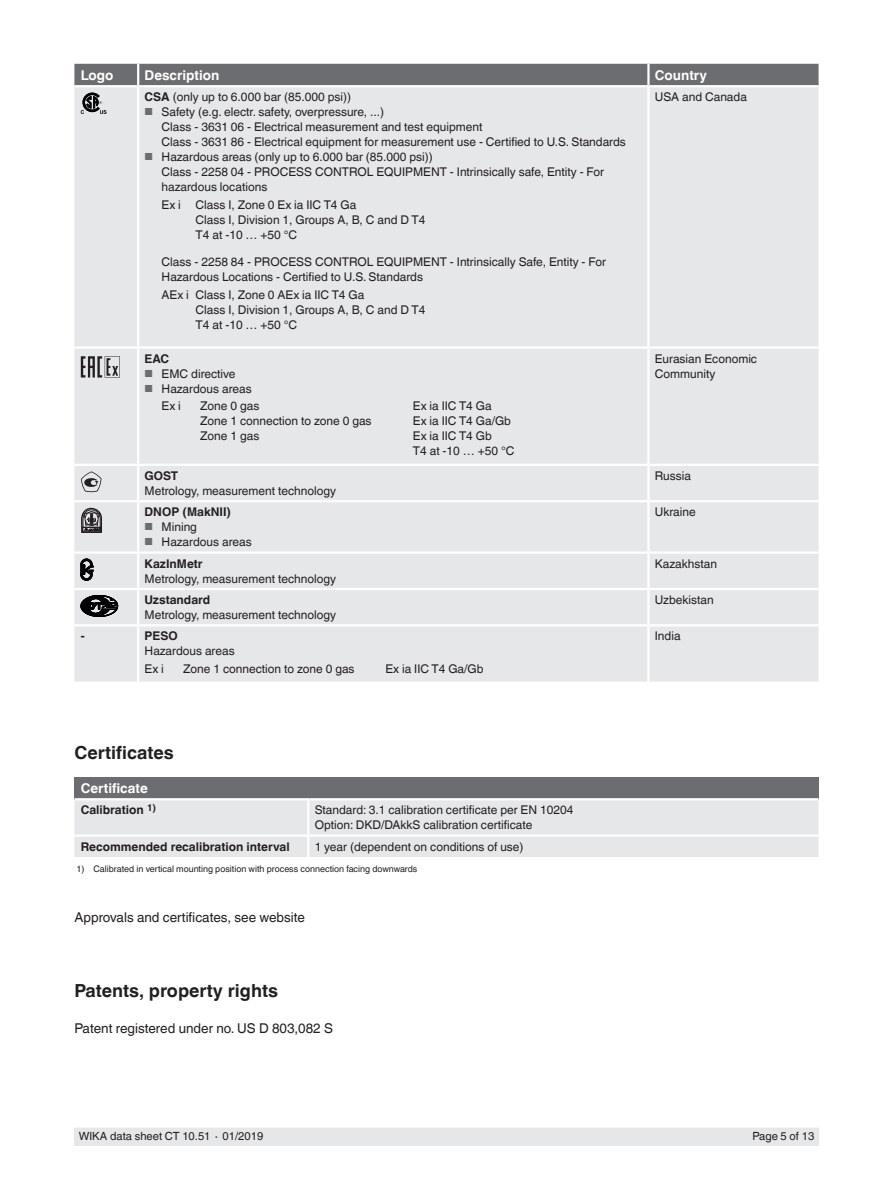
<style>
.page{position:relative;width:893px;height:1188px;background:#fff}
.page>*{position:absolute;margin:0;border:0;box-sizing:border-box;transform-origin:0 0}
.t1{font:700 18px "Helvetica World";color:#231f20}
.t2{font:13.5px "Helvetica World";color:#231f20}
.t3{font:700 13.5px "Helvetica World";color:#fff}
.t4{font:12px/15px "Helvetica World";color:#231f20}
.t5{font:700 12px "Helvetica World";color:#231f20}
.t6{font:11.25px "Helvetica World";color:#231f20}
.t7{font:9px "Helvetica World";color:#231f20}
.s1{font-weight:700}
.s2{font-size:10.2px;color:#6c6d70}
</style>
<div class="page">
<div style="left:74px;top:1128px;width:745px;height:17px;background:#e6e7e9"></div>
<div style="left:74px;top:64px;width:745px;height:21px;background:#6c6d70"></div>
<div style="left:74px;top:87px;width:745px;height:595px;background:#e6e7e9"></div>
<hr style="left:138px;top:346px;width:510px;height:3px;background:#fff">
<hr style="left:138px;top:464px;width:510px;height:2px;background:#fff">
<hr style="left:138px;top:551px;width:510px;height:3px;background:#fff">
<hr style="left:137px;top:626px;width:2px;height:56px;background:#fff">
<hr style="left:647px;top:626px;width:3px;height:56px;background:#fff">
<hr style="left:137px;top:554px;width:2px;height:34px;background:#fff">
<hr style="left:647px;top:554px;width:3px;height:34px;background:#fff">
<hr style="left:647px;top:502px;width:3px;height:49px;background:#fff">
<hr style="left:138px;top:588px;width:510px;height:2px;background:#fff">
<hr style="left:648px;top:588px;width:171px;height:2px;background:#fff">
<hr style="left:137px;top:502px;width:2px;height:49px;background:#fff">
<hr style="left:74px;top:588px;width:64px;height:2px;background:#fff">
<hr style="left:74px;top:500px;width:64px;height:2px;background:#fff">
<hr style="left:138px;top:500px;width:510px;height:2px;background:#fff">
<hr style="left:648px;top:500px;width:171px;height:2px;background:#fff">
<hr style="left:137px;top:590px;width:2px;height:34px;background:#fff">
<hr style="left:647px;top:590px;width:3px;height:34px;background:#fff">
<hr style="left:74px;top:624px;width:64px;height:2px;background:#fff">
<hr style="left:138px;top:624px;width:510px;height:2px;background:#fff">
<hr style="left:648px;top:624px;width:171px;height:2px;background:#fff">
<hr style="left:647px;top:87px;width:3px;height:259px;background:#fff">
<hr style="left:137px;top:87px;width:2px;height:259px;background:#fff">
<hr style="left:74px;top:346px;width:64px;height:3px;background:#fff">
<hr style="left:74px;top:551px;width:64px;height:3px;background:#fff">
<hr style="left:648px;top:346px;width:171px;height:3px;background:#fff">
<hr style="left:648px;top:551px;width:171px;height:3px;background:#fff">
<hr style="left:648px;top:464px;width:171px;height:2px;background:#fff">
<hr style="left:74px;top:464px;width:64px;height:2px;background:#fff">
<hr style="left:137px;top:64px;width:2px;height:21px;background:#fff">
<hr style="left:647px;top:64px;width:3px;height:21px;background:#fff">
<hr style="left:647px;top:349px;width:3px;height:115px;background:#fff">
<hr style="left:647px;top:466px;width:3px;height:34px;background:#fff">
<hr style="left:137px;top:349px;width:2px;height:115px;background:#fff">
<hr style="left:137px;top:466px;width:2px;height:34px;background:#fff">
<svg style="left:81px;top:93px;width:25px;height:21px"></svg>
<svg style="left:81px;top:356px;width:39px;height:22px"></svg>
<svg style="left:81px;top:471px;width:20px;height:22px"></svg>
<svg style="left:81px;top:508px;width:21px;height:25px"></svg>
<svg style="left:81px;top:559px;width:12px;height:21px"></svg>
<svg style="left:81px;top:595px;width:37px;height:22px"></svg>
<div style="left:74px;top:777px;width:745px;height:22px;background:#6c6d70"></div>
<div style="left:74px;top:800px;width:745px;height:57px;background:#e6e7e9"></div>
<hr style="left:74px;top:798px;width:235px;height:2px;background:#fff">
<hr style="left:309px;top:798px;width:510px;height:2px;background:#fff">
<hr style="left:307px;top:800px;width:2px;height:35px;background:#fff">
<hr style="left:74px;top:835px;width:235px;height:2px;background:#fff">
<hr style="left:309px;top:835px;width:510px;height:2px;background:#fff">
<hr style="left:307px;top:837px;width:2px;height:20px;background:#fff">
<p class="t3" style="left:81px;top:67px;width:34px">Logo</p>
<p class="t3" style="left:145px;top:67px;width:76px">Description</p>
<p class="t3" style="left:655px;top:67px;width:54px">Country</p>
<p class="t4" style="left:145px;top:90px;width:208px"><span class="s1">CSA</span> (only up to 6.000 bar (85.000 psi))</p>
<p class="t4" style="left:162px;top:105px;width:466px;text-indent:-17px"><span class="s2">■</span> Safety (e.g. electr. safety, overpressure, ...)<br>Class - 3631 06 - Electrical measurement and test equipment<br>Class - 3631 86 - Electrical equipment for measurement use - Certified to U.S. Standards</p>
<p class="t4" style="left:162px;top:150px;width:444px;text-indent:-17px"><span class="s2">■</span> Hazardous areas (only up to 6.000 bar (85.000 psi))<br>Class - 2258 04 - PROCESS CONTROL EQUIPMENT - Intrinsically safe, Entity - For hazardous locations</p>
<p class="t4" style="left:196px;top:197px;width:231px;text-indent:-34px">Ex i Class I, Zone 0 Ex ia IIC T4 Ga<br>Class I, Division 1, Groups A, B, C and D T4<br>T4 at -10 … +50 °C</p>
<p class="t4" style="left:162px;top:255px;width:446px">Class - 2258 84 - PROCESS CONTROL EQUIPMENT - Intrinsically Safe, Entity - For<br>Hazardous Locations - Certified to U.S. Standards</p>
<p class="t4" style="left:196px;top:287px;width:231px;text-indent:-34px">AEx i Class I, Zone 0 AEx ia IIC T4 Ga<br>Class I, Division 1, Groups A, B, C and D T4<br>T4 at -10 … +50 °C</p>
<p class="t4" style="left:655px;top:90px;width:94px">USA and Canada</p>
<p class="t5" style="left:145px;top:351px;width:26px">EAC</p>
<p class="t4" style="left:145px;top:366px;width:93px"><span class="s2">■</span> EMC directive</p>
<p class="t4" style="left:162px;top:379px;width:92px;line-height:17.9px;text-indent:-17px"><span class="s2">■</span> Hazardous areas<br>Ex i</p>
<p class="t4" style="left:200px;top:399px;width:61px">Zone 0 gas</p>
<p class="t4" style="left:413px;top:399px;width:80px">Ex ia IIC T4 Ga</p>
<p class="t4" style="left:200px;top:414px;width:173px">Zone 1 connection to zone 0 gas</p>
<p class="t4" style="left:413px;top:414px;width:100px">Ex ia IIC T4 Ga/Gb</p>
<p class="t4" style="left:200px;top:429px;width:61px">Zone 1 gas</p>
<p class="t4" style="left:413px;top:429px;width:103px">Ex ia IIC T4 Gb<br>T4 at -10 … +50 °C</p>
<p class="t5" style="left:145px;top:469px;width:35px">GOST</p>
<p class="t4" style="left:145px;top:483px;width:193px">Metrology, measurement technology</p>
<p class="t5" style="left:145px;top:505px;width:88px">DNOP (MakNII)</p>
<p class="t4" style="left:145px;top:520px;width:54px"><span class="s2">■</span> Mining</p>
<p class="t4" style="left:145px;top:535px;width:109px"><span class="s2">■</span> Hazardous areas</p>
<p class="t5" style="left:145px;top:556px;width:60px">KazInMetr</p>
<p class="t4" style="left:145px;top:571px;width:193px">Metrology, measurement technology</p>
<p class="t5" style="left:145px;top:593px;width:67px">Uzstandard</p>
<p class="t4" style="left:145px;top:607px;width:193px">Metrology, measurement technology</p>
<p class="t5" style="left:81px;top:629px;width:5px">-</p>
<p class="t5" style="left:145px;top:629px;width:35px">PESO</p>
<p class="t4" style="left:145px;top:642px;width:92px;line-height:17.9px">Hazardous areas<br>Ex i</p>
<p class="t4" style="left:183px;top:662px;width:173px">Zone 1 connection to zone 0 gas</p>
<p class="t4" style="left:385px;top:662px;width:100px">Ex ia IIC T4 Ga/Gb</p>
<h1 class="t1" style="left:74px;top:742px;width:101px">Certificates</h1>
<p class="t3" style="left:81px;top:780px;width:69px">Certificate</p>
<p class="t5" style="left:81px;top:803px;width:77px">Calibration <sup>1)</sup></p>
<p class="t4" style="left:315px;top:803px;width:260px">Standard: 3.1 calibration certificate per EN 10204<br>Option: DKD/DAkkS calibration certificate</p>
<p class="t5" style="left:81px;top:839px;width:210px">Recommended recalibration interval</p>
<p class="t4" style="left:315px;top:839px;width:210px">1 year (dependent on conditions of use)</p>
<p class="t7" style="left:77px;top:863px;width:342px">1) Calibrated in vertical mounting position with process connection facing downwards</p>
<p class="t2" style="left:74px;top:909px;width:232px">Approvals and certificates, see website</p>
<h1 class="t1" style="left:74px;top:980px;width:205px">Patents, property rights</h1>
<p class="t2" style="left:74px;top:1020px;width:260px">Patent registered under no. US D 803,082 S</p>
<p class="t4" style="left:655px;top:351px;width:104px">Eurasian Economic<br>Community</p>
<p class="t4" style="left:655px;top:468px;width:38px">Russia</p>
<p class="t4" style="left:655px;top:505px;width:42px">Ukraine</p>
<p class="t4" style="left:655px;top:556px;width:64px">Kazakhstan</p>
<p class="t4" style="left:655px;top:592px;width:60px">Uzbekistan</p>
<p class="t4" style="left:655px;top:629px;width:27px">India</p>
<p class="t6" style="left:79px;top:1130px;width:186px">WIKA data sheet CT 10.51 ∙ 01/2019</p>
<p class="t6" style="left:752px;top:1130px;width:63px">Page 5 of 13</p>
</div>
